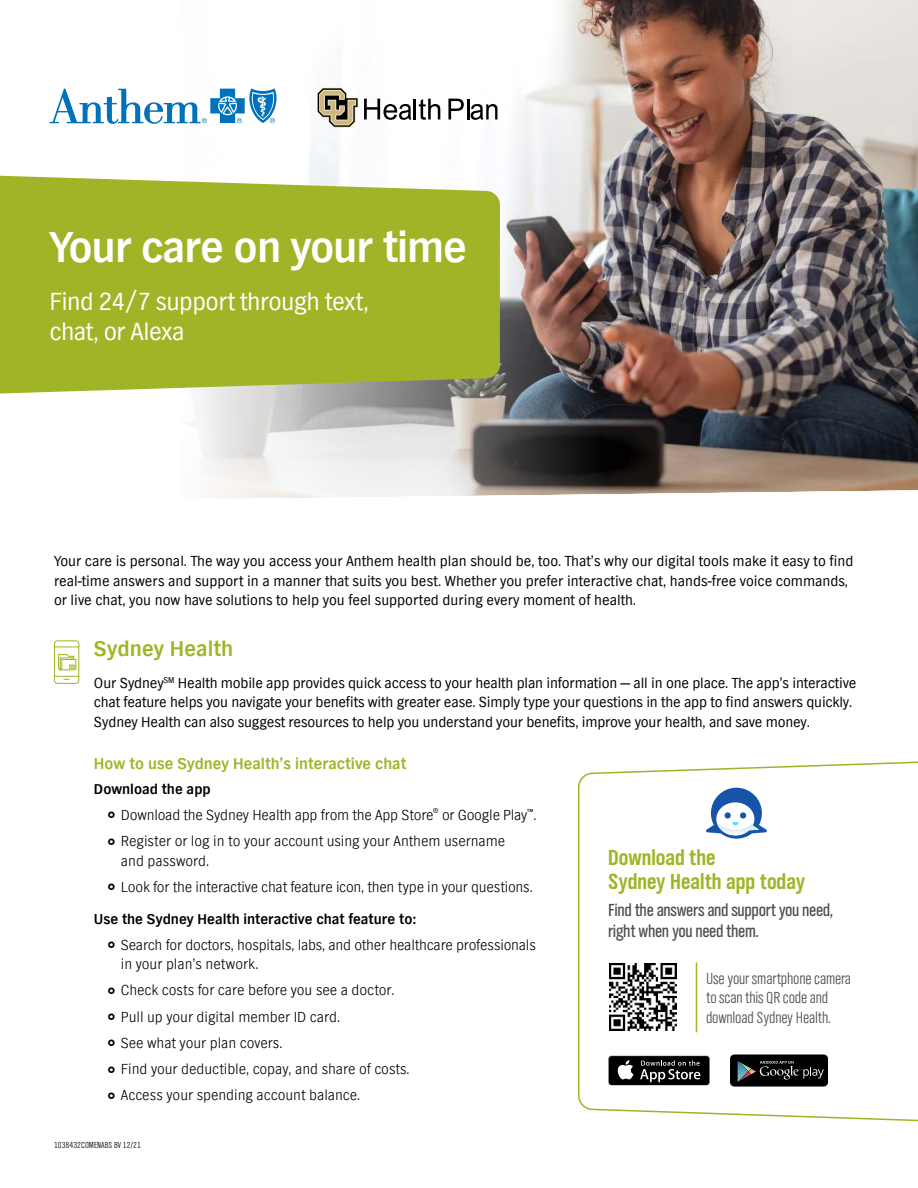
<style>
.page{position:relative;width:918px;height:1188px;background:#fff}
.page>*{position:absolute;margin:0;border:0;box-sizing:border-box;transform-origin:0 0}
.t1{font:700 45px "TV Nord EF";letter-spacing:-.02em;color:#fff}
.t2{font:25.5px/30px "TV Nord EF";letter-spacing:-.02em;color:#fff}
.t3{font:22.5px/24px "TV Nord EF Bold Con";color:#a1b427}
.t4{font:700 22.5px "TV Nord EF";color:#a1b427}
.t5{font:18px/21px "TV Nord EF Regular Con";letter-spacing:-.02em;color:#4c4d4f}
.t6{font:16.5px/19.5px "TV Nord EF Light Con";letter-spacing:-.01em;color:#4c4d4f}
.t7{font:700 16.5px "TV Nord EF";color:#a1b427}
.t8{font:15px/19.5px "TV Nord EF";letter-spacing:-.005em;color:#000}
.t9{font:300 15px/26.2px "TV Nord EF";letter-spacing:-.005em;color:#000}
.t10{font:700 15px "TV Nord EF";color:#000}
.t11{font:9px "TV Nord EF Light Con";color:#000}
.s1{font-weight:700}
</style>
<div class="page">
<img style="left:193px;top:0;width:725px;height:499px">
<svg style="left:578px;top:761px;width:340px;height:361px"></svg>
<svg style="left:706px;top:788px;width:61px;height:51px"></svg>
<div style="left:605px;top:960px;width:76px;height:75px;background:#fff"></div>
<img style="left:609px;top:964px;width:67px;height:67px">
<svg style="left:50px;top:88px;width:227px;height:36px"></svg>
<svg style="left:317px;top:88px;width:41px;height:39px"></svg>
<svg style="left:448px;top:99px;width:16px;height:20px"></svg>
<hr style="left:467px;top:99px;width:2px;height:20px;background:#000">
<svg style="left:471px;top:104px;width:26px;height:16px"></svg>
<hr style="left:414px;top:99px;width:2px;height:20px;background:#000">
<svg style="left:419px;top:99px;width:21px;height:21px"></svg>
<svg style="left:364px;top:99px;width:47px;height:21px"></svg>
<svg style="left:0;top:172px;width:500px;height:226px;background:#a6b739"></svg>
<hr style="left:696px;top:963px;width:1px;height:69px;background:#a1b427">
<svg style="left:608px;top:1055px;width:102px;height:31px"></svg>
<div style="left:609px;top:1056px;width:100px;height:29px;background:#000;border-radius:3px"></div>
<svg style="left:617px;top:1060px;width:16px;height:19px"></svg>
<svg style="left:640px;top:1060px;width:60px;height:22px"></svg>
<div style="left:730px;top:1055px;width:98px;height:32px;background:#000;border-radius:4px"></div>
<img style="left:737px;top:1061px;width:1px;height:21px">
<svg style="left:738px;top:1061px;width:86px;height:21px"></svg>
<svg style="left:54px;top:640px;width:26px;height:44px"></svg>
<h1 class="t1" style="left:50px;top:229px;width:419px">Your care on your time</h1>
<h2 class="t2" style="left:50px;top:287px;width:321px">Find 24/7 support through text, chat, or Alexa</h2>
<p class="t8" style="left:54px;top:552px;width:801px">Your care is personal. The way you access your Anthem health plan should be, too. That’s why our digital tools make it easy to find real-time answers and support in a manner that suits you best. Whether you prefer interactive chat, hands-free voice commands, or live chat, you now have solutions to help you feel supported during every moment of health.</p>
<h3 class="t4" style="left:94px;top:640px;width:141px">Sydney Health</h3>
<p class="t8" style="left:94px;top:674px;width:764px">Our Sydney<sup>SM</sup> Health mobile app provides quick access to your health plan information — all in one place. The app’s interactive chat feature helps you navigate your benefits with greater ease. Simply type your questions in the app to find answers quickly.<br>Sydney Health can also suggest resources to help you understand your benefits, improve your health, and save money.</p>
<p class="t7" style="left:94px;top:757px;width:314px">How to use Sydney Health’s interactive chat</p>
<p class="t9" style="left:121px;top:777px;width:417px;line-height:25.8px;text-indent:-27px"><span class="s1">Download the app<br></span>Download the Sydney Health app from the App Store<sup>®</sup> or Google Play<sup>™</sup>.<br>Register or log in to your account using your Anthem username</p>
<p class="t9" style="left:121px;top:848px;width:413px">and password.<br>Look for the interactive chat feature icon, then type in your questions.</p>
<p class="t10" style="left:94px;top:913px;width:323px">Use the Sydney Health interactive chat feature to:</p>
<p class="t9" style="left:121px;top:935px;width:416px;line-height:19.5px">Search for doctors, hospitals, labs, and other healthcare professionals in your plan’s network.</p>
<p class="t9" style="left:121px;top:978px;width:290px">Check costs for care before you see a doctor.<br>Pull up your digital member ID card.<br>See what your plan covers.<br>Find your deductible, copay, and share of costs.<br>Access your spending account balance.</p>
<p class="t11" style="left:54px;top:1142px;width:88px">1038432COMENABS BV 12/21</p>
<h3 class="t3" style="left:608px;top:848px;width:199px">Download the<br>Sydney Health app today</h3>
<p class="t5" style="left:608px;top:902px;width:227px">Find the answers and support you need, right when you need them.</p>
<p class="t6" style="left:706px;top:970px;width:147px">Use your smartphone camera to scan this QR code and download Sydney Health.</p>
</div>
